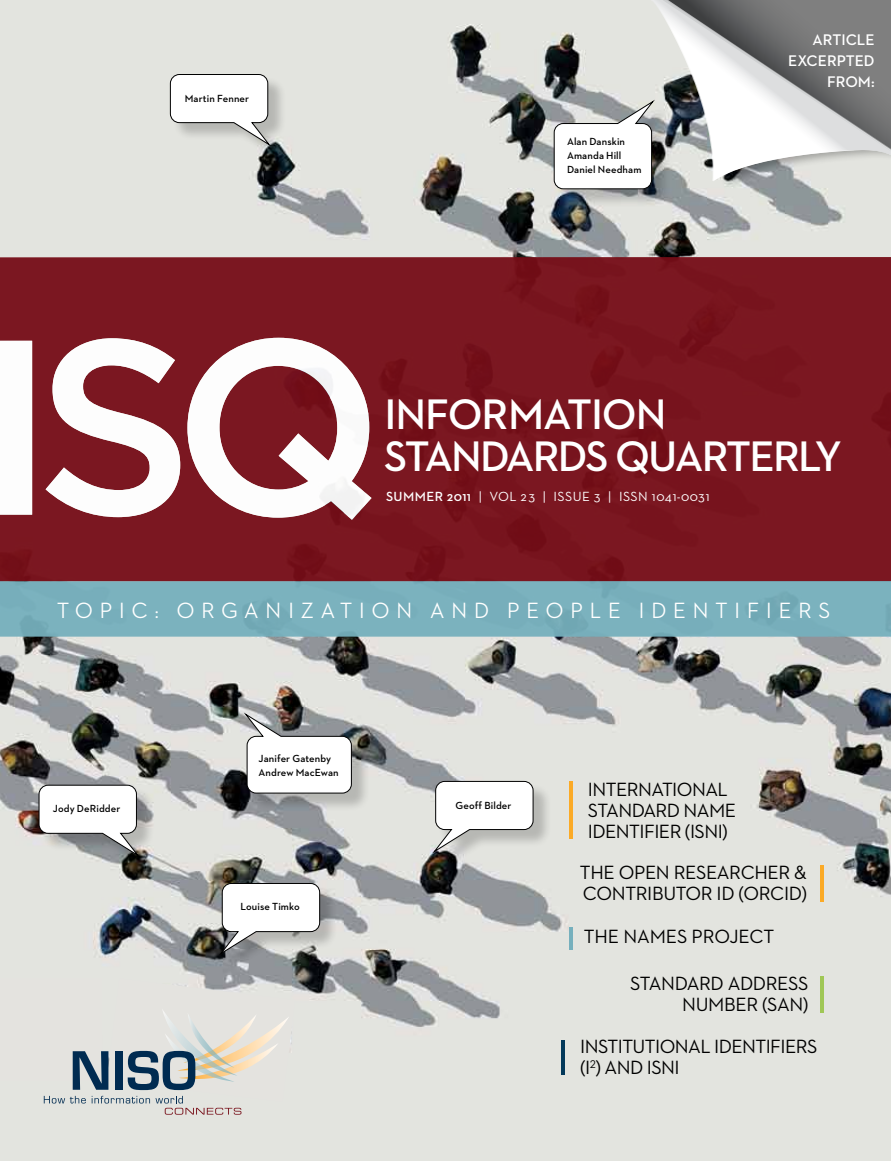
<style>
.page{position:relative;width:891px;height:1161px;background:#fff}
.page>*{position:absolute;margin:0;border:0;box-sizing:border-box;transform-origin:0 0}
.t1{font:600 43.5px/41.4px "Neutraface 2 Text";letter-spacing:-.04em;color:#fff}
.t2{font:500 22.5px "Neutraface 2 Display";letter-spacing:.31em;color:#fff}
.t3{font:19.5px/21px "Neutraface 2 Text";letter-spacing:-.03em;color:#000}
.t4{font:600 15.6px/20.9px "Neutraface 2 Text";color:#fff;text-align:right}
.t5{font:13.5px "Neutraface Text Book Alt";letter-spacing:.03em;color:#fff}
.t6{font:600 13.5px "Neutraface 2 Text";color:#fff}
.t7{font:600 10.5px/14.1px "Neutraface 2 Text";letter-spacing:.01em;color:#000}
.s1{font-family:"Neutraface Text Demi Alt"}
</style>
<div class="page">
<img style="left:0;top:0;width:891px;height:1161px">
<div style="left:556px;top:105px;width:114px;height:102px;background:#000;opacity:.2"></div>
<svg style="left:554px;top:100px;width:93px;height:89px"></svg>
<div style="left:224px;top:886px;width:115px;height:85px;background:#000;opacity:.2"></div>
<svg style="left:220px;top:883px;width:100px;height:72px"></svg>
<div style="left:172px;top:77px;width:114px;height:85px;background:#000;opacity:.2"></div>
<svg style="left:170px;top:74px;width:100px;height:72px"></svg>
<div style="left:0;top:257px;width:891px;height:324px;background:#7b1721"></div>
<svg style="left:0;top:338px;width:372px;height:182px"></svg>
<svg style="left:0;top:581px;width:891px;height:56px;background:#79afbc"></svg>
<hr style="left:569px;top:781px;width:4px;height:57px;background:#fbaa26">
<hr style="left:561px;top:1040px;width:4px;height:34px;background:#03395a">
<hr style="left:569px;top:927px;width:4px;height:22px;background:#76b0bd">
<hr style="left:820px;top:865px;width:4px;height:36px;background:#fbaa26">
<hr style="left:820px;top:977px;width:4px;height:36px;background:#a0c756">
<div style="left:0;top:978px;width:102px;height:103px;background:#e4e3df"></div>
<svg style="left:44px;top:978px;width:251px;height:137px"></svg>
<div style="left:438px;top:784px;width:114px;height:85px;background:#000;opacity:.2"></div>
<svg style="left:433px;top:781px;width:100px;height:72px"></svg>
<div style="left:41px;top:787px;width:114px;height:86px;background:#000;opacity:.2"></div>
<svg style="left:39px;top:785px;width:100px;height:72px"></svg>
<div style="left:249px;top:718px;width:121px;height:94px;background:#000;opacity:.2"></div>
<svg style="left:244px;top:713px;width:108px;height:80px"></svg>
<div style="left:659px;top:0;width:232px;height:190px;background:#000;opacity:.3"></div>
<svg style="left:613px;top:0;width:278px;height:181px"></svg>
<p class="t7" style="left:185px;top:91px;width:66px">Martin Fenner</p>
<p class="t7" style="left:567px;top:134px;width:76px">Alan Danskin<br>Amanda Hill<br>Daniel Needham</p>
<p class="t4" style="left:788px;top:29px;width:88px">article excerpted from:</p>
<h1 class="t1" style="left:384px;top:393px;width:459px">Information<br>Standards Quarterly</h1>
<p class="t6" style="left:386px;top:488px;width:19px">SUMMER</p>
<p class="t5" style="left:447px;top:488px;width:264px"><span class="s1">2011</span> | VOL 23 | ISSUE 3 | ISSN 1041-0031</p>
<p class="t2" style="left:57px;top:598px;width:300px">topic: ORGANI ZATIO</p>
<p class="t2" style="left:396px;top:598px;width:435px">N AND P EOP LE I DENTI FI ERS</p>
<p class="t7" style="left:53px;top:802px;width:69px">Jody DeRidder</p>
<p class="t7" style="left:258px;top:751px;width:82px">Janifer Gatenby<br>Andrew MacEwan</p>
<p class="t7" style="left:240px;top:899px;width:61px">Louise Timko</p>
<p class="t7" style="left:455px;top:798px;width:58px">Geoff Bilder</p>
<p class="t3" style="left:588px;top:779px;width:150px">INTERNATIONAL<br>STANDARD NAME<br>IDENTI FI ER (ISN I)</p>
<p class="t3" style="left:580px;top:862px;width:229px">THE OPEN RESEARCHER &amp;<br>CONTRI BUTOR ID (ORC</p>
<p class="t3" style="left:784px;top:883px;width:24px">ID)</p>
<p class="t3" style="left:584px;top:926px;width:54px">THE NAME</p>
<p class="t3" style="left:677px;top:926px;width:99px">S PROJECT</p>
<p class="t3" style="left:682px;top:972px;width:128px;text-indent:-52px">STANDARD ADDRESS<br>N UMBER (SAN)</p>
<p class="t3" style="left:580px;top:1036px;width:237px">INSTITUTIONAL IDENTI FI ERS (I<sup>2</sup>) AND ISN I</p>
</div>
